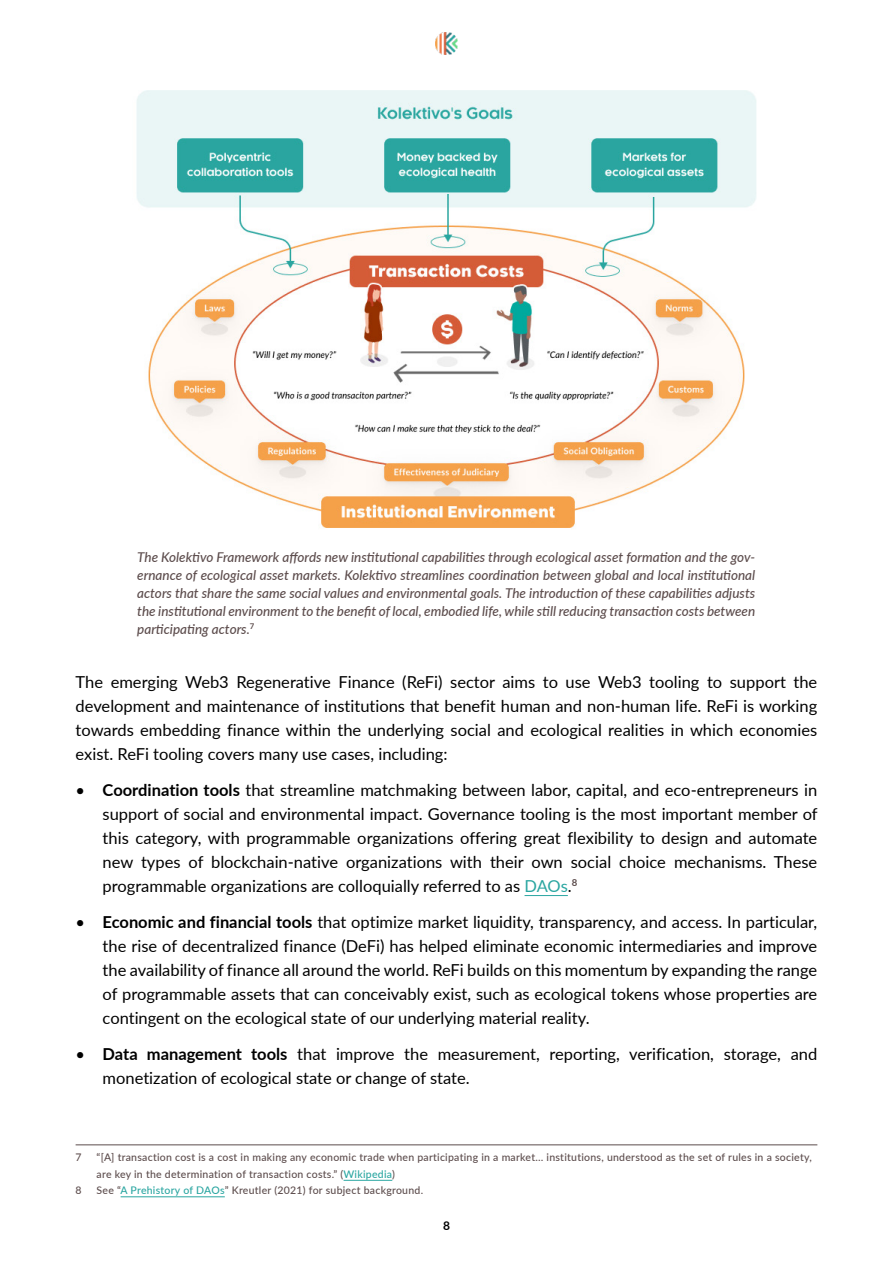
<style>
.page{position:relative;width:893px;height:1263px;background:#fff}
.page>*{position:absolute;margin:0;border:0;box-sizing:border-box;transform-origin:0 0}
.t1{font:16.5px/24px "Lato";color:#000;text-align:justify}
.t2{font:italic 500 13.5px/18px "Lato";color:#5c4c4c;text-align:justify}
.t3{font:700 12px "Lato";color:#000}
.t4{font:500 10.5px/16.5px "Lato";letter-spacing:.025em;color:#5c4c4c}
.s1{font-weight:700}
.s2{color:#2aa6a1}
</style>
<div class="page">
<img style="left:136px;top:38px;width:620px;height:490px">
<hr style="left:525px;top:895px;width:43px;height:1px;background:#2aa6a1">
<hr style="left:76px;top:1144px;width:741px;height:1px;background:#5c4c4c">
<hr style="left:344px;top:1180px;width:48px;height:1px;background:#2aa6a1">
<hr style="left:121px;top:1196px;width:104px;height:1px;background:#2aa6a1">
<img style="left:435px;top:32px;width:22px;height:22px">
<p class="t2" style="left:137px;top:547px;width:620px">The Kolektivo Framework affords new institutional capabilities through ecological asset formation and the gov&shy;ernance of ecological asset markets. Kolektivo streamlines coordination between global and local institutional actors that share the same social values and environmental goals. The introduction of these capabilities adjusts the institutional environment to the benefit of local, embodied life, while still reducing transaction costs between participating actors.<sup>7</sup></p>
<p class="t1" style="left:76px;top:669px;width:743px">The emerging Web3 Regenerative Finance (ReFi) sector aims to use Web3 tooling to support the development and maintenance of institutions that benefit human and non-human life. ReFi is working towards embedding finance within the underlying social and ecological realities in which economies exist. ReFi tooling covers many use cases, including:</p>
<p class="t1" style="left:103px;top:777px;width:716px;text-indent:-27px">• <span class="s1">Coordination tools</span> that streamline matchmaking between labor, capital, and eco-entrepreneurs in support of social and environmental impact. Governance tooling is the most important member of this category, with programmable organizations offering great flexibility to design and automate new types of blockchain-native organizations with their own social choice mechanisms. These programmable organizations are colloquially referred to as <span class="s2">DAOs</span>.<sup>8</sup></p>
<p class="t1" style="left:103px;top:909px;width:716px;text-indent:-27px">• <span class="s1">Economic and financial tools</span> that optimize market liquidity, transparency, and access. In particular, the rise of decentralized finance (DeFi) has helped eliminate economic intermediaries and improve the availability of finance all around the world. ReFi builds on this momentum by expanding the range of programmable assets that can conceivably exist, such as ecological tokens whose properties are contingent on the ecological state of our underlying material reality.</p>
<p class="t1" style="left:103px;top:1041px;width:716px;text-indent:-27px">• <span class="s1">Data management tools</span> that improve the measurement, reporting, verification, storage, and monetization of ecological state or change of state.</p>
<p class="t4" style="left:76px;top:1149px;width:8px">7</p>
<p class="t4" style="left:97px;top:1149px;width:717px">“[A] transaction cost is a cost in making any economic trade when participating in a market… institutions, understood as the set of rules in a society, are key in the determination of transaction costs.” (<span class="s2">Wikipedia</span>)</p>
<p class="t4" style="left:76px;top:1182px;width:8px">8</p>
<p class="t4" style="left:97px;top:1182px;width:328px">See “<span class="s2">A Prehistory of DAOs</span>” Kreutler (2021) for subject background.</p>
<p class="t3" style="left:443px;top:1216px;width:8px">8</p>
</div>
